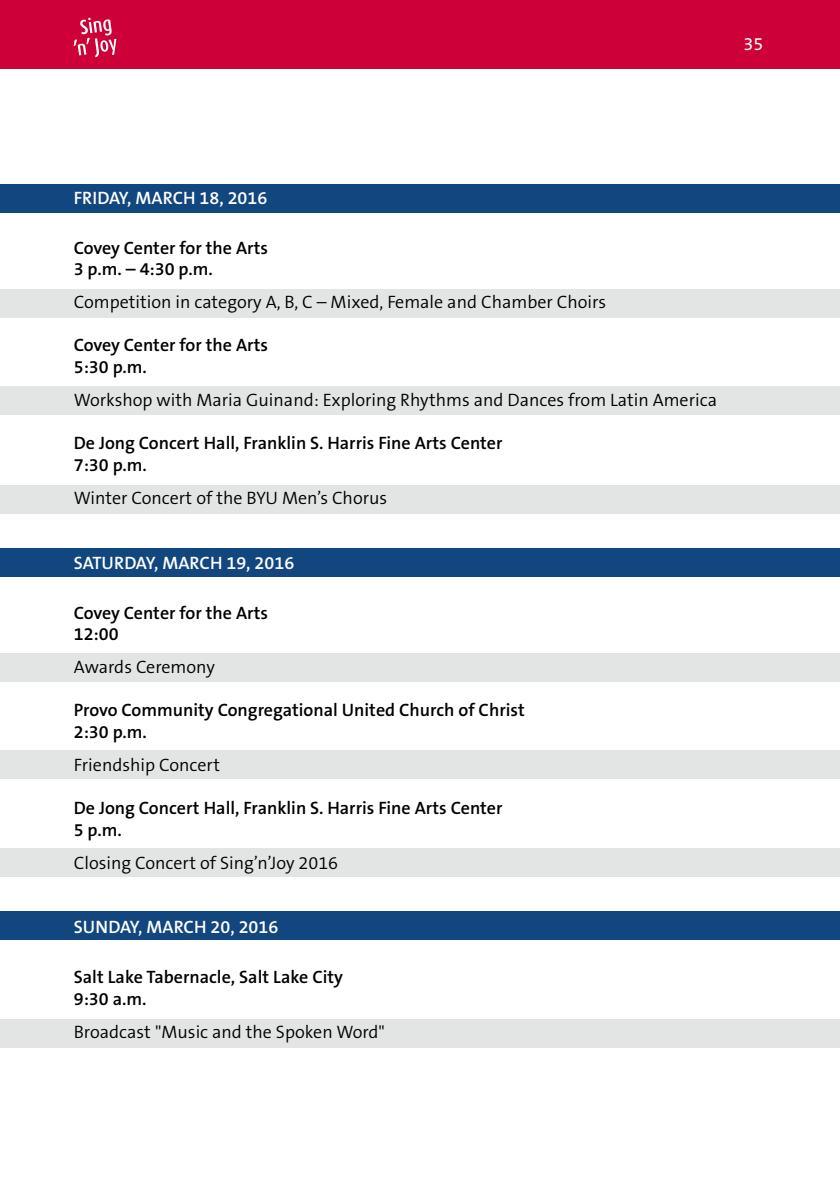
<style>
.page{position:relative;width:840px;height:1191px;background:#fff}
.page>*{position:absolute;margin:0;border:0;box-sizing:border-box;transform-origin:0 0}
.t1{font:600 18px/21.6px "The Sans B6";color:#000}
.t2{font:300 18px "The Sans B4";color:#000}
.t3{font:600 18px "The Sans B6";color:#fff}
.t4{font:18px "The Sans B5 Plain";color:#fff}
</style>
<div class="page">
<div style="left:0;top:0;width:839px;height:68px;background:#cd0039"></div>
<svg style="left:74px;top:18px;width:42px;height:39px"></svg>
<div style="left:0;top:185px;width:839px;height:28px;background:#11467e"></div>
<div style="left:0;top:548px;width:839px;height:28px;background:#11467e"></div>
<div style="left:0;top:911px;width:839px;height:28px;background:#11467e"></div>
<div style="left:0;top:289px;width:839px;height:29px;background:#e3e4e4"></div>
<div style="left:0;top:386px;width:839px;height:28px;background:#e3e4e4"></div>
<div style="left:0;top:485px;width:839px;height:29px;background:#e3e4e4"></div>
<div style="left:0;top:653px;width:839px;height:28px;background:#e3e4e4"></div>
<div style="left:0;top:750px;width:839px;height:28px;background:#e3e4e4"></div>
<div style="left:0;top:848px;width:839px;height:28px;background:#e3e4e4"></div>
<div style="left:0;top:1019px;width:839px;height:28px;background:#e3e4e4"></div>
<p class="t4" style="left:743px;top:34px;width:21px">35</p>
<p class="t3" style="left:74px;top:188px;width:195px">FRIDAY, MARCH 18, 2016</p>
<p class="t1" style="left:74px;top:237px;width:196px">Covey Center for the Arts<br>3 p.m. – 4:30 p.m.</p>
<p class="t2" style="left:74px;top:292px;width:533px">Competition in category A, B, C – Mixed, Female and Chamber Choirs</p>
<p class="t1" style="left:74px;top:335px;width:196px">Covey Center for the Arts<br>5:30 p.m.</p>
<p class="t2" style="left:74px;top:390px;width:644px">Workshop with Maria Guinand: Exploring Rhythms and Dances from Latin America</p>
<p class="t1" style="left:74px;top:433px;width:430px">De Jong Concert Hall, Franklin S. Harris Fine Arts Center<br>7:30 p.m.</p>
<p class="t2" style="left:74px;top:488px;width:315px">Winter Concert of the BYU Men’s Chorus</p>
<p class="t3" style="left:74px;top:553px;width:222px">SATURDAY, MARCH 19, 2016</p>
<p class="t1" style="left:74px;top:602px;width:196px">Covey Center for the Arts<br>12:00</p>
<p class="t2" style="left:74px;top:657px;width:143px">Awards Ceremony</p>
<p class="t1" style="left:74px;top:700px;width:452px">Provo Community Congregational United Church of Christ<br>2:30 p.m.</p>
<p class="t2" style="left:74px;top:755px;width:148px">Friendship Concert</p>
<p class="t1" style="left:74px;top:797px;width:430px">De Jong Concert Hall, Franklin S. Harris Fine Arts Center<br>5 p.m.</p>
<p class="t2" style="left:74px;top:853px;width:266px">Closing Concert of Sing’n’Joy 2016</p>
<p class="t3" style="left:74px;top:917px;width:206px">SUNDAY, MARCH 20, 2016</p>
<p class="t1" style="left:74px;top:967px;width:270px">Salt Lake Tabernacle, Salt Lake City<br>9:30 a.m.</p>
<p class="t2" style="left:74px;top:1022px;width:312px">Broadcast "Music and the Spoken Word"</p>
</div>
